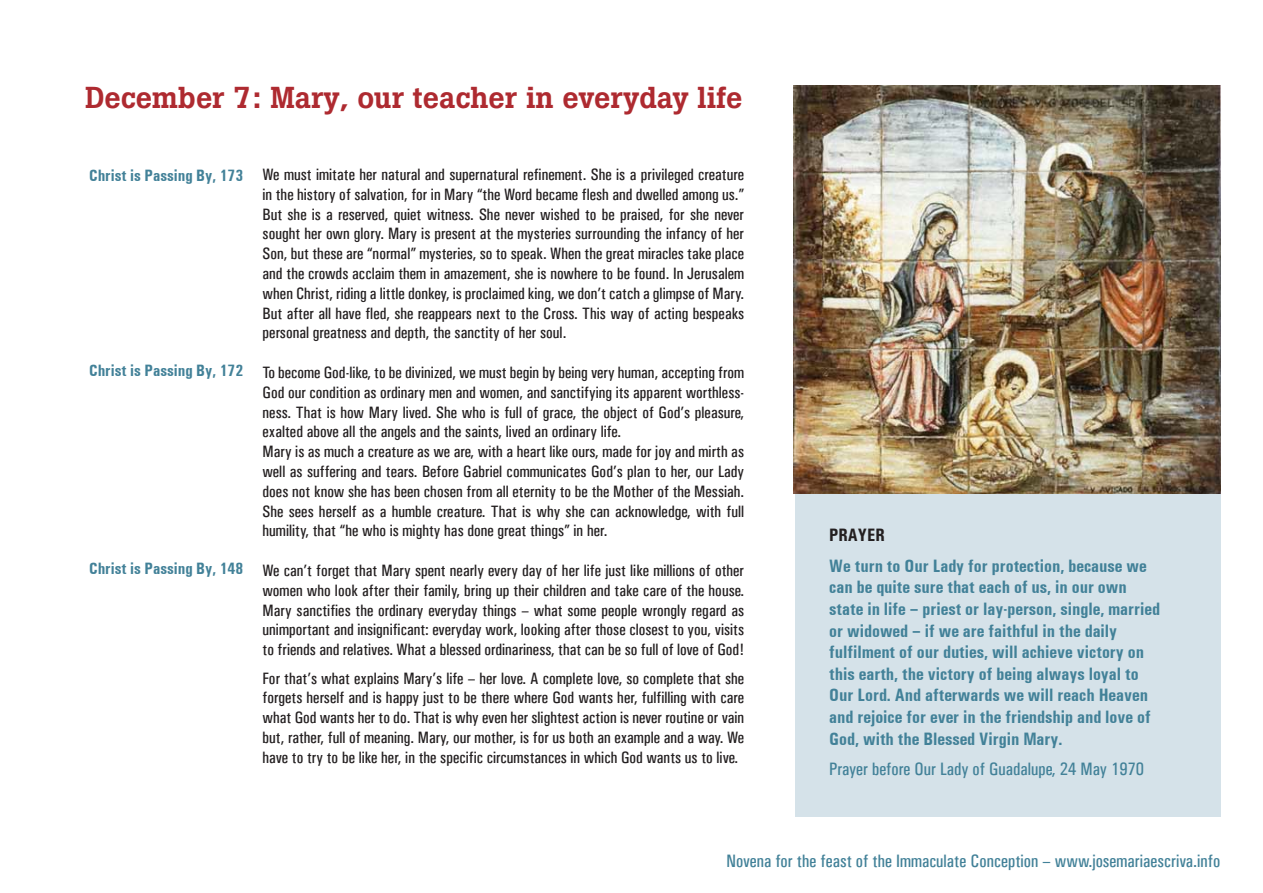
<style>
.page{position:relative;width:1263px;height:893px;background:#fff}
.page>*{position:absolute;margin:0;border:0;box-sizing:border-box;transform-origin:0 0}
.t1{font:500 30px "Boton";color:#ae2a30}
.t2{font:700 condensed 18px/21.6px "Univers";color:#428198}
.t3{font:18px "Univers Condensed";color:#428198}
.t4{font:700 condensed 18px "Univers";color:#231f20}
.t5{font:16.5px/19.8px "Univers Condensed";color:#231f20;text-align:justify}
.t6{font:700 condensed 16.5px "Univers";color:#428198}
</style>
<div class="page">
<div style="left:795px;top:85px;width:425px;height:731px;background:#d5e2e9"></div>
<img style="left:793px;top:85px;width:427px;height:408px">
<h1 class="t1" style="left:85px;top:79px;width:659px">December 7: Mary, our teacher in everyday life</h1>
<p class="t6" style="left:89px;top:166px;width:156px">Christ is Passing By, 173</p>
<p class="t6" style="left:89px;top:361px;width:156px">Christ is Passing By, 172</p>
<p class="t6" style="left:89px;top:558px;width:156px">Christ is Passing By, 148</p>
<p class="t5" style="left:263px;top:164px;width:483px">We must imitate her natural and supernatural refinement. She is a privileged creature in the history of salvation, for in Mary “the Word became flesh and dwelled among us.” But she is a reserved, quiet witness. She never wished to be praised, for she never sought her own glory. Mary is present at the mysteries surrounding the infancy of her Son, but these are “normal” mysteries, so to speak. When the great miracles take place and the crowds acclaim them in amazement, she is nowhere to be found. In Jerusalem when Christ, riding a little donkey, is proclaimed king, we don’t catch a glimpse of Mary.<br>But after all have fled, she reappears next to the Cross. This way of acting bespeaks personal greatness and depth, the sanctity of her soul.</p>
<p class="t5" style="left:263px;top:362px;width:483px;text-align:left">To become God-like, to be divinized, we must begin by being very human, accepting from God our condition as ordinary men and women, and sanctifying its apparent worthless&shy;ness. That is how Mary lived. She who is full of grace, the object of God’s pleasure, exalted above all the angels and the saints, lived an ordinary life.<br>Mary is as much a creature as we are, with a heart like ours, made for joy and mirth as well as suffering and tears. Before Gabriel communicates God’s plan to her, our Lady does not know she has been chosen from all eternity to be the Mother of the Messiah.<br>She sees herself as a humble creature. That is why she can acknowledge, with full humility, that “he who is mighty has done great things” in her.</p>
<p class="t5" style="left:263px;top:560px;width:483px">We can’t forget that Mary spent nearly every day of her life just like millions of other women who look after their family, bring up their children and take care of the house.<br>Mary sanctifies the ordinary everyday things – what some people wrongly regard as unimportant and insignificant: everyday work, looking after those closest to you, visits to friends and relatives. What a blessed ordinariness, that can be so full of love of God!</p>
<p class="t5" style="left:263px;top:668px;width:483px">For that’s what explains Mary’s life – her love. A complete love, so complete that she forgets herself and is happy just to be there where God wants her, fulfilling with care what God wants her to do. That is why even her slightest action is never routine or vain but, rather, full of meaning. Mary, our mother, is for us both an example and a way. We have to try to be like her, in the specific circumstances in which God wants us to live.</p>
<p class="t4" style="left:829px;top:524px;width:57px">PRAYER</p>
<p class="t2" style="left:829px;top:555px;width:332px">We turn to Our Lady for protection, because we can be quite sure that each of us, in our own state in life – priest or lay-person, single, married or widowed – if we are faithful in the daily fulfilment of our duties, will achieve victory on this earth, the victory of being always loyal to Our Lord. And afterwards we will reach Heaven and rejoice for ever in the friendship and love of God, with the Blessed Virgin Mary.</p>
<p class="t3" style="left:829px;top:758px;width:316px">Prayer before Our Lady of Guadalupe, 24 May 1970</p>
<p class="t3" style="left:726px;top:850px;width:495px">Novena for the feast of the Immaculate Conception – www.josemariaescriva.info</p>
</div>
